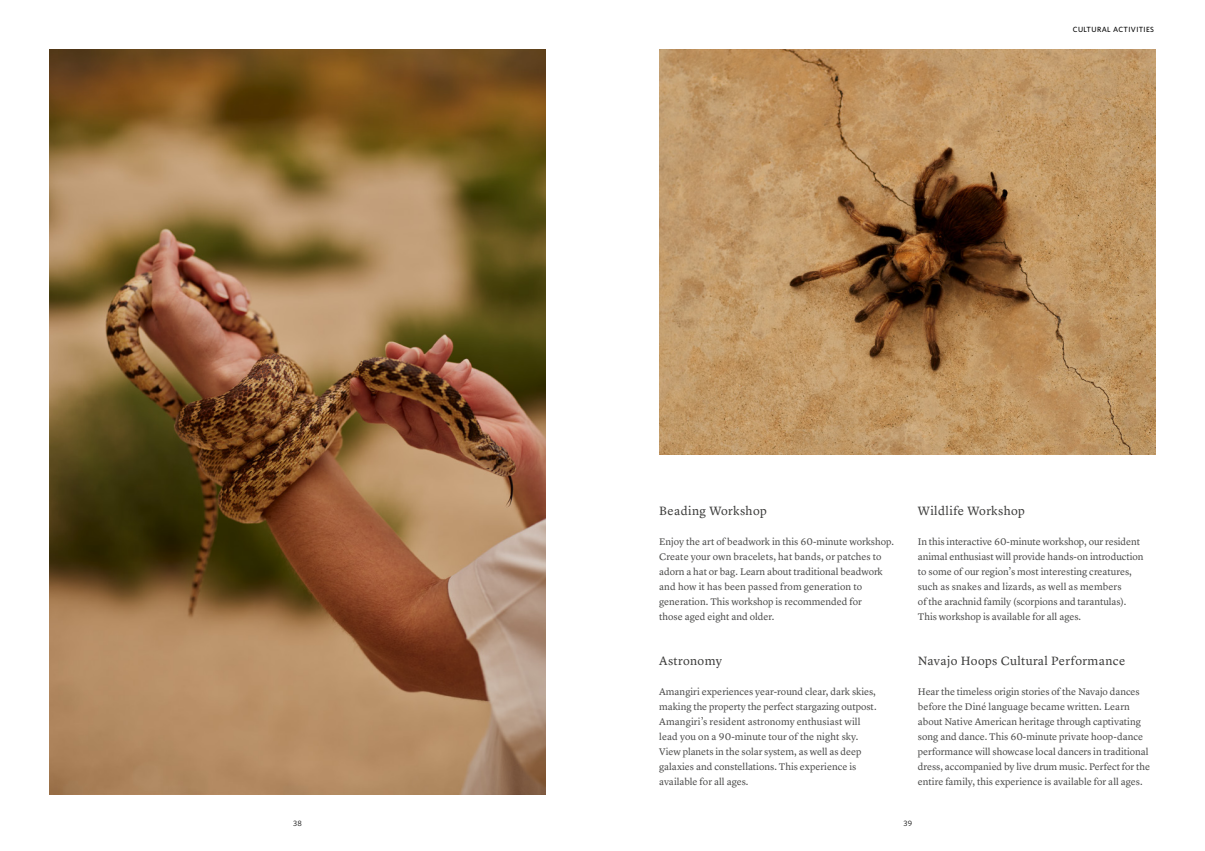
<style>
.page{position:relative;width:1205px;height:851px;background:#fff}
.page>*{position:absolute;margin:0;border:0;box-sizing:border-box;transform-origin:0 0}
.t1{font:12.5px "Lyon Text Aman Regular";letter-spacing:.03em;color:#3c3c3b}
.t2{font:10px/15px "Lyon Text Aman Regular";color:#4a4a49}
.t3{font:7.75px "Whitney";color:#000}
.t4{font:500 7.5px "Whitney";letter-spacing:.05em;color:#000}
</style>
<div class="page">
<img style="left:659px;top:50px;width:496px;height:405px">
<img style="left:50px;top:50px;width:496px;height:744px">
<p class="t4" style="left:1073px;top:25px;width:83px">CULTURAL ACTIVITIES</p>
<p class="t1" style="left:659px;top:501px;width:109px">Beading Workshop</p>
<p class="t2" style="left:659px;top:533px;width:236px">Enjoy the art of beadwork in this 60-minute workshop.<br>Create your own bracelets, hat bands, or patches to adorn a hat or bag. Learn about traditional beadwork and how it has been passed from generation to generation. This workshop is recommended for<br>those aged eight and older.</p>
<p class="t1" style="left:659px;top:651px;width:64px">Astronomy</p>
<p class="t2" style="left:659px;top:683px;width:219px">Amangiri experiences year-round clear, dark skies, making the property the perfect stargazing outpost.<br>Amangiri’s resident astronomy enthusiast will lead you on a 90-minute tour of the night sky.<br>View planets in the solar system, as well as deep galaxies and constellations. This experience is available for all ages.</p>
<p class="t1" style="left:918px;top:501px;width:108px">Wildlife Workshop</p>
<p class="t2" style="left:918px;top:533px;width:227px">In this interactive 60-minute workshop, our resident animal enthusiast will provide hands-on introduction to some of our region’s most interesting creatures, such as snakes and lizards, as well as members<br>of the arachnid family (scorpions and tarantulas).<br>This workshop is available for all ages.</p>
<p class="t1" style="left:918px;top:651px;width:209px">Navajo Hoops Cultural Performance</p>
<p class="t2" style="left:918px;top:683px;width:234px">Hear the timeless origin stories of the Navajo dances before the Diné language became written. Learn about Native American heritage through captivating song and dance. This 60-minute private hoop-dance performance will showcase local dancers in traditional dress, accompanied by live drum music. Perfect for the entire family, this experience is available for all ages.</p>
<p class="t3" style="left:293px;top:817px;width:10px">38</p>
<p class="t3" style="left:903px;top:817px;width:10px">39</p>
</div>
